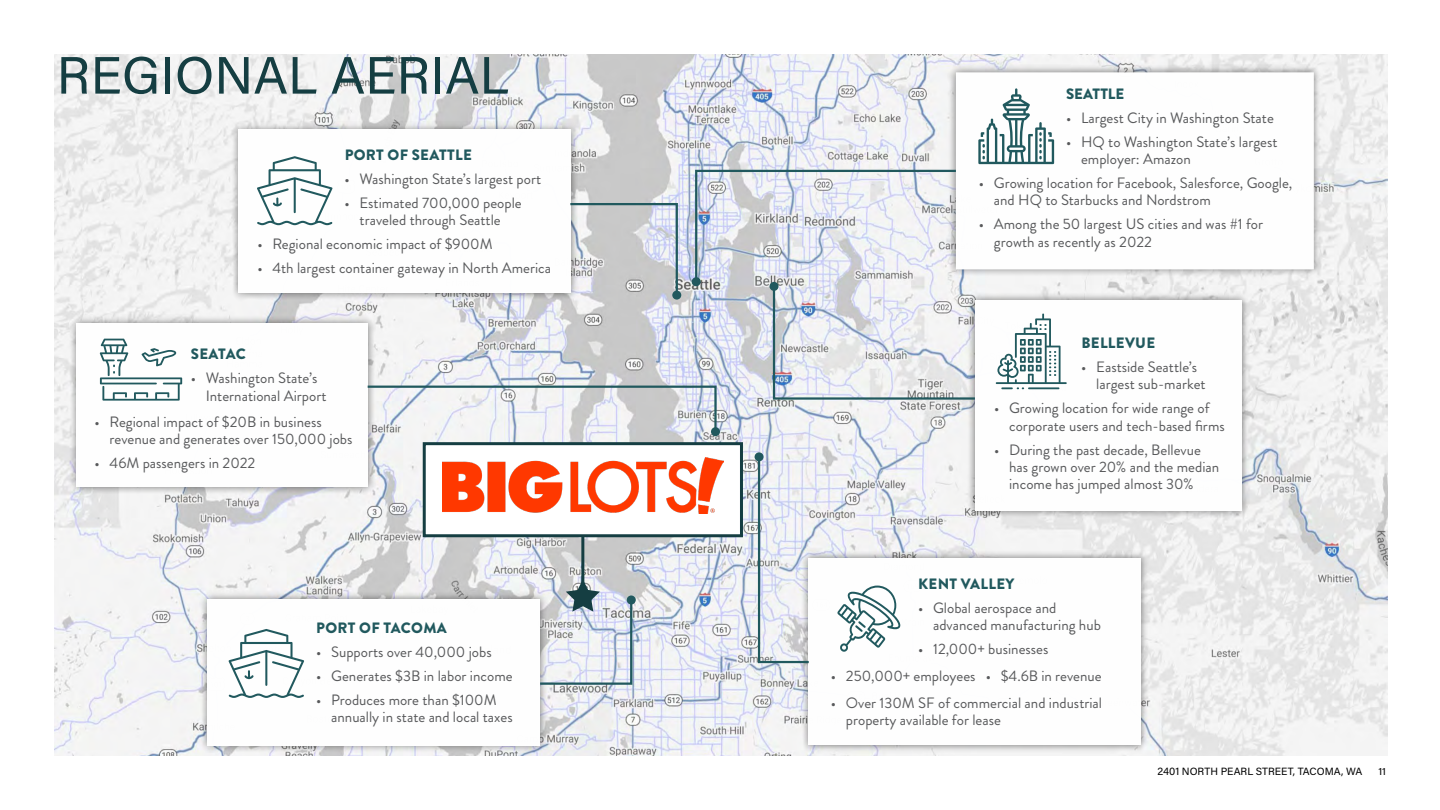
<style>
.page{position:relative;width:1440px;height:810px;background:#fff}
.page>*{position:absolute;margin:0;border:0;box-sizing:border-box;transform-origin:0 0}
.t1{font:52.5px "Acumin Pro";color:#153e42}
.t2{font:15px/17.2px "Brandon Grotesque";color:#58595b}
.t3{font:900 15px "Brandon Grotesque";letter-spacing:.02em;color:#21595e}
.t4{font:900 15px "Brandon Grotesque";color:#21595e}
.t5{font:10.5px "Acumin Pro";color:#000}
.t6{font:10.5px "Acumin Pro";color:#000101}
</style>
<div class="page">
<img style="left:54px;top:54px;width:1333px;height:702px">
<hr style="left:581px;top:510px;width:3px;height:76px;background:#153e42">
<div style="left:423px;top:442px;width:320px;height:95px;background:#fff;border:3px solid #153e42"></div>
<img style="left:442px;top:457px;width:282px;height:57px">
<div style="left:230px;top:121px;width:349px;height:180px;background:#000;opacity:.5"></div>
<div style="left:238px;top:130px;width:332px;height:163px;background:#fff"></div>
<svg style="left:257px;top:156px;width:75px;height:69px"></svg>
<div style="left:68px;top:315px;width:308px;height:180px;background:#000;opacity:.5"></div>
<div style="left:76px;top:323px;width:292px;height:164px;background:#fff"></div>
<svg style="left:100px;top:339px;width:82px;height:62px"></svg>
<div style="left:966px;top:291px;width:284px;height:227px;background:#000;opacity:.5"></div>
<div style="left:975px;top:300px;width:267px;height:210px;background:#fff"></div>
<div style="left:800px;top:550px;width:349px;height:203px;background:#000;opacity:.5"></div>
<div style="left:809px;top:558px;width:332px;height:187px;background:#fff"></div>
<svg style="left:837px;top:586px;width:64px;height:66px"></svg>
<div style="left:947px;top:64px;width:375px;height:214px;background:#000;opacity:.5"></div>
<svg style="left:956px;top:72px;width:358px;height:197px"></svg>
<div style="left:199px;top:591px;width:349px;height:162px;background:#000;opacity:.5"></div>
<div style="left:208px;top:599px;width:332px;height:146px;background:#fff"></div>
<svg style="left:229px;top:629px;width:75px;height:69px"></svg>
<svg style="left:757px;top:455px;width:54px;height:209px"></svg>
<div style="left:754px;top:452px;width:9px;height:9px;background:#21595e;border-radius:50%"></div>
<svg style="left:538px;top:579px;width:95px;height:107px"></svg>
<div style="left:627px;top:595px;width:9px;height:9px;background:#21595e;border-radius:50%"></div>
<svg style="left:365px;top:88px;width:701px;height:346px"></svg>
<div style="left:711px;top:427px;width:9px;height:9px;background:#21595e;border-radius:50%"></div>
<h1 class="t1" style="left:57px;top:39px;width:454px">REGIONAL AERIAL</h1>
<p class="t3" style="left:345px;top:144px;width:129px">PORT OF SEATTLE</p>
<p class="t2" style="left:344px;top:170px;width:198px">• Washington State’s largest port</p>
<p class="t2" style="left:344px;top:194px;width:179px;text-align:center">• Estimated 700,000 people traveled through Seattle</p>
<p class="t2" style="left:257px;top:236px;width:237px">• Regional economic impact of $900M</p>
<p class="t2" style="left:257px;top:260px;width:295px">• 4th largest container gateway in North America</p>
<p class="t3" style="left:191px;top:344px;width:56px">SEATAC</p>
<p class="t2" style="left:206px;top:370px;width:122px;text-indent:-15px">• Washington State’s<br>International Airport</p>
<p class="t2" style="left:110px;top:413px;width:244px;text-indent:-15px">• Regional impact of $20B in business revenue and generates over 150,000 jobs</p>
<p class="t2" style="left:95px;top:455px;width:162px">• 46M passengers in 2022</p>
<p class="t3" style="left:316px;top:617px;width:132px">PORT OF TACOMA</p>
<p class="t2" style="left:316px;top:643px;width:177px">• Supports over 40,000 jobs</p>
<p class="t2" style="left:316px;top:667px;width:198px">• Generates $3B in labor income</p>
<p class="t2" style="left:331px;top:691px;width:183px;text-indent:-15px">• Produces more than $100M annually in state and local taxes</p>
<p class="t4" style="left:1066px;top:83px;width:60px">SEATTLE</p>
<p class="t2" style="left:1066px;top:109px;width:209px">• Largest City in Washington State</p>
<p class="t2" style="left:1081px;top:133px;width:198px;text-indent:-15px">• HQ to Washington State’s largest employer: Amazon</p>
<p class="t2" style="left:994px;top:175px;width:300px;text-indent:-15px">• Growing location for Facebook, Salesforce, Google, and HQ to Starbucks and Nordstrom</p>
<p class="t2" style="left:994px;top:216px;width:271px;text-indent:-15px">• Among the 50 largest US cities and was #1 for growth as recently as 2022</p>
<p class="t3" style="left:1081px;top:332px;width:75px">BELLEVUE</p>
<p class="t2" style="left:1096px;top:358px;width:111px;text-indent:-15px">• Eastside Seattle’s largest sub-market</p>
<p class="t2" style="left:1009px;top:400px;width:217px;text-indent:-15px">• Growing location for wide range of corporate users and tech-based firms</p>
<p class="t2" style="left:1009px;top:441px;width:212px;text-indent:-15px">• During the past decade, Bellevue has grown over 20% and the median income has jumped almost 30%</p>
<p class="t3" style="left:918px;top:573px;width:98px">KENT VALLEY</p>
<p class="t2" style="left:933px;top:599px;width:169px;text-indent:-15px">• Global aerospace and advanced manufacturing hub</p>
<p class="t2" style="left:918px;top:640px;width:132px">• 12,000+ businesses</p>
<p class="t2" style="left:831px;top:667px;width:272px">• 250,000+ employees • $4.6B in revenue</p>
<p class="t2" style="left:846px;top:694px;width:258px;text-indent:-15px">• Over 130M SF of commercial and industrial property available for lease</p>
<p class="t5" style="left:1157px;top:764px;width:206px">2401 NORTH PEARL STREET, TACOMA, WA</p>
<p class="t6" style="left:1378px;top:764px;width:9px">11</p>
</div>
